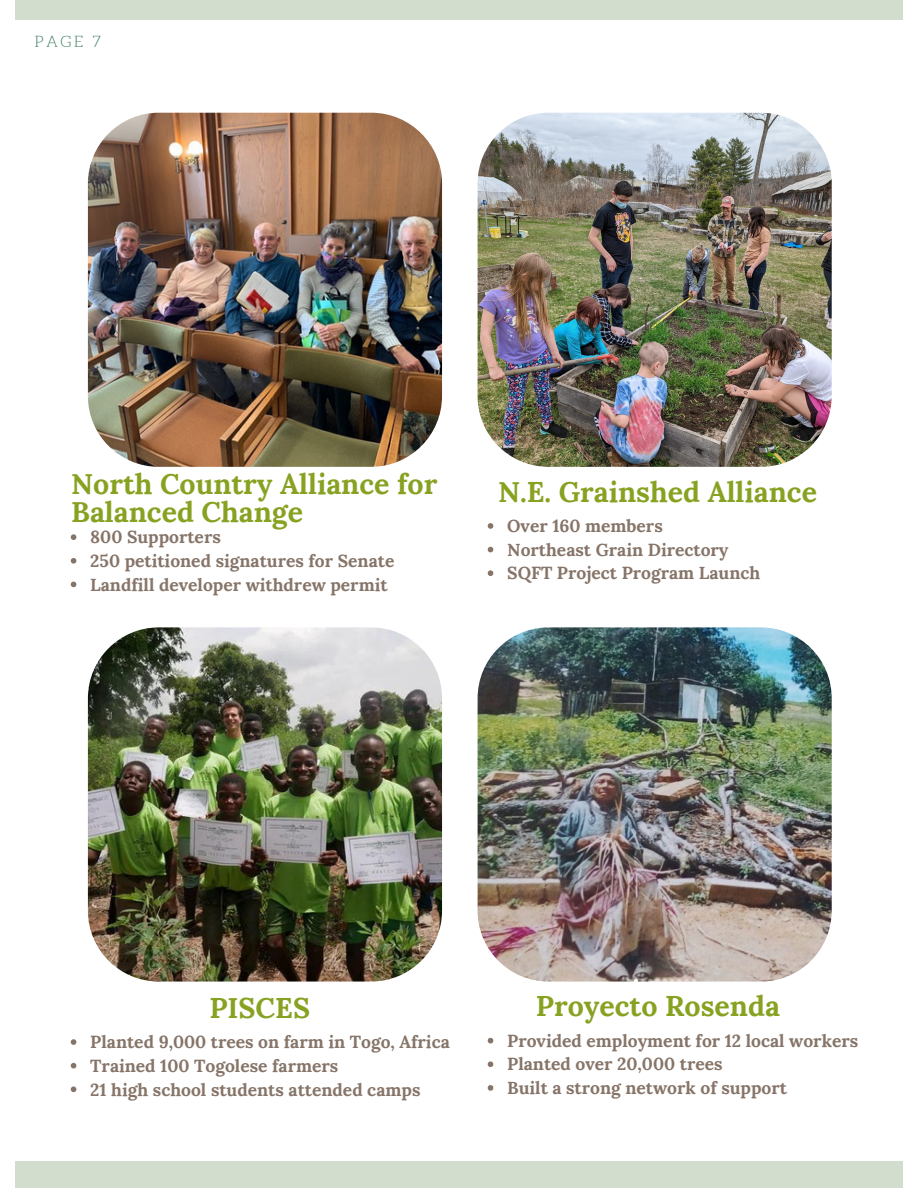
<style>
.page{position:relative;width:918px;height:1188px;background:#fff}
.page>*{position:absolute;margin:0;border:0;box-sizing:border-box;transform-origin:0 0}
.t1{font:700 28.5px/28.2px "Lora";color:#87a221}
.t2{font:700 17.4px/23.7px "Lora";color:#867468}
.t3{font:300 15.6px "Aleo";color:#3d7b5f}
</style>
<div class="page">
<img style="left:478px;top:113px;width:354px;height:354px;border-radius:71px">
<div style="left:15px;top:0;width:888px;height:20px;background:#d3ddcd"></div>
<div style="left:15px;top:1161px;width:888px;height:27px;background:#d3ddcd"></div>
<img style="left:88px;top:113px;width:354px;height:354px;border-radius:71px">
<svg style="left:71px;top:534px;width:5px;height:6px"></svg>
<svg style="left:71px;top:558px;width:5px;height:6px"></svg>
<svg style="left:71px;top:582px;width:5px;height:5px"></svg>
<svg style="left:488px;top:523px;width:5px;height:6px"></svg>
<svg style="left:488px;top:547px;width:5px;height:5px"></svg>
<svg style="left:488px;top:570px;width:5px;height:6px"></svg>
<img style="left:478px;top:627px;width:354px;height:355px;border-radius:71px">
<img style="left:88px;top:627px;width:354px;height:355px;border-radius:71px">
<svg style="left:71px;top:1039px;width:5px;height:6px"></svg>
<svg style="left:71px;top:1063px;width:5px;height:6px"></svg>
<svg style="left:71px;top:1087px;width:5px;height:5px"></svg>
<svg style="left:488px;top:1038px;width:5px;height:5px"></svg>
<svg style="left:488px;top:1061px;width:5px;height:6px"></svg>
<svg style="left:488px;top:1085px;width:5px;height:6px"></svg>
<p class="t3" style="left:34px;top:33px;width:68px">PAGE 7</p>
<h1 class="t1" style="left:71px;top:470px;width:368px">North Country Alliance for<br>Balanced Change</h1>
<p class="t2" style="left:90px;top:525px;width:306px">800 Supporters<br>250 petitioned signatures for Senate<br>Landfill developer withdrew permit</p>
<p class="t2" style="left:507px;top:514px;width:255px">Over 160 members<br>Northeast Grain Directory<br>SQFT Project Program Launch</p>
<h1 class="t1" style="left:498px;top:477px;width:320px">N.E. Grainshed Alliance</h1>
<h1 class="t1" style="left:536px;top:992px;width:246px">Proyecto Rosenda</h1>
<h1 class="t1" style="left:209px;top:993px;width:102px">PISCES</h1>
<p class="t2" style="left:90px;top:1030px;width:361px">Planted 9,000 trees on farm in Togo, Africa<br>Trained 100 Togolese farmers<br>21 high school students attended camps</p>
<p class="t2" style="left:507px;top:1029px;width:353px">Provided employment for 12 local workers<br>Planted over 20,000 trees<br>Built a strong network of support</p>
</div>
